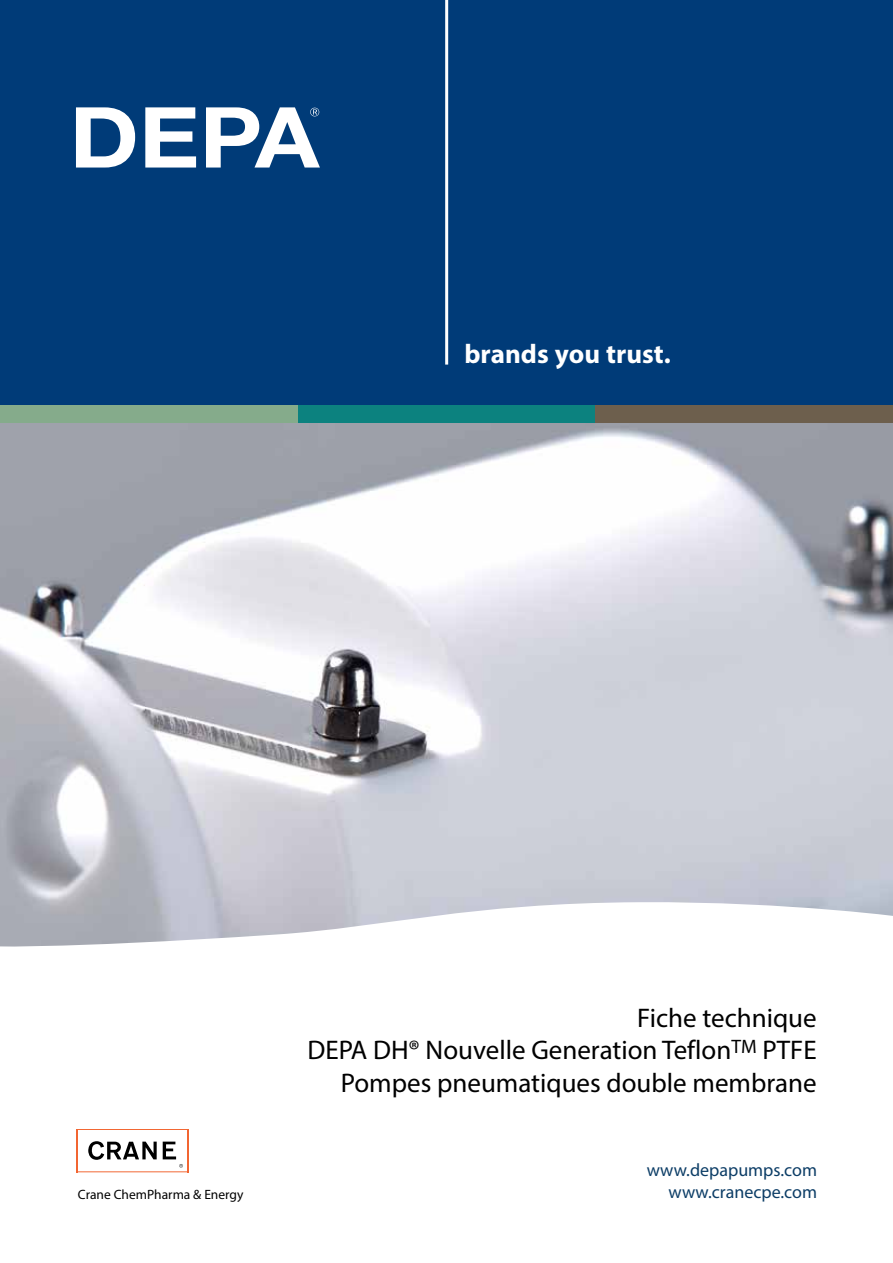
<style>
.page{position:relative;width:893px;height:1263px;background:#fff}
.page>*{position:absolute;margin:0;border:0;box-sizing:border-box;transform-origin:0 0}
.t1{font:27px/32.4px "Myriad Pro";color:#000;text-align:right}
.t2{font:700 27px "Myriad Pro";color:#fff}
.t3{font:18px "Myriad Pro";color:#0c3d66}
.t4{font:18px "Myriad Pro";color:#000}
.t5{font:13.5px "Myriad Pro";color:#000}
</style>
<div class="page">
<img style="left:0;top:412px;width:893px;height:489px">
<svg style="left:0;top:901px;width:893px;height:46px"></svg>
<div style="left:0;top:0;width:893px;height:412px;background:#003b78"></div>
<div style="left:0;top:405px;width:298px;height:18px;background:#85ab8b"></div>
<div style="left:298px;top:405px;width:297px;height:18px;background:#0c827f"></div>
<div style="left:596px;top:405px;width:297px;height:18px;background:#6d5f4d"></div>
<hr style="left:445px;top:0;width:3px;height:365px;background:#fff">
<svg style="left:76px;top:107px;width:59px;height:61px"></svg>
<svg style="left:145px;top:107px;width:51px;height:61px"></svg>
<svg style="left:206px;top:107px;width:114px;height:61px"></svg>
<svg style="left:88px;top:1141px;width:69px;height:19px"></svg>
<hr style="left:77px;top:1171px;width:111px;height:1px;background:#f26531">
<hr style="left:187px;top:1129px;width:1px;height:43px;background:#f26531">
<hr style="left:77px;top:1129px;width:111px;height:1px;background:#f26531">
<hr style="left:77px;top:1129px;width:1px;height:43px;background:#f26531">
<svg style="left:163px;top:1141px;width:20px;height:27px"></svg>
<p class="t2" style="left:464px;top:336px;width:208px">brands you trust.</p>
<p class="t1" style="left:307px;top:1001px;width:511px">Fiche technique<br>DEPA DH® Nouvelle Generation Teflon<sup>TM</sup> PTFE<br>Pompes pneumatiques double membrane</p>
<p class="t3" style="left:647px;top:1159px;width:172px">www.depapumps.com</p>
<p class="t4" style="left:85px;top:1180px;width:172px">www.depapumps.com</p>
<p class="t5" style="left:78px;top:1186px;width:167px">Crane ChemPharma &amp; Energy</p>
<p class="t3" style="left:669px;top:1181px;width:150px">www.cranecpe.com</p>
</div>
